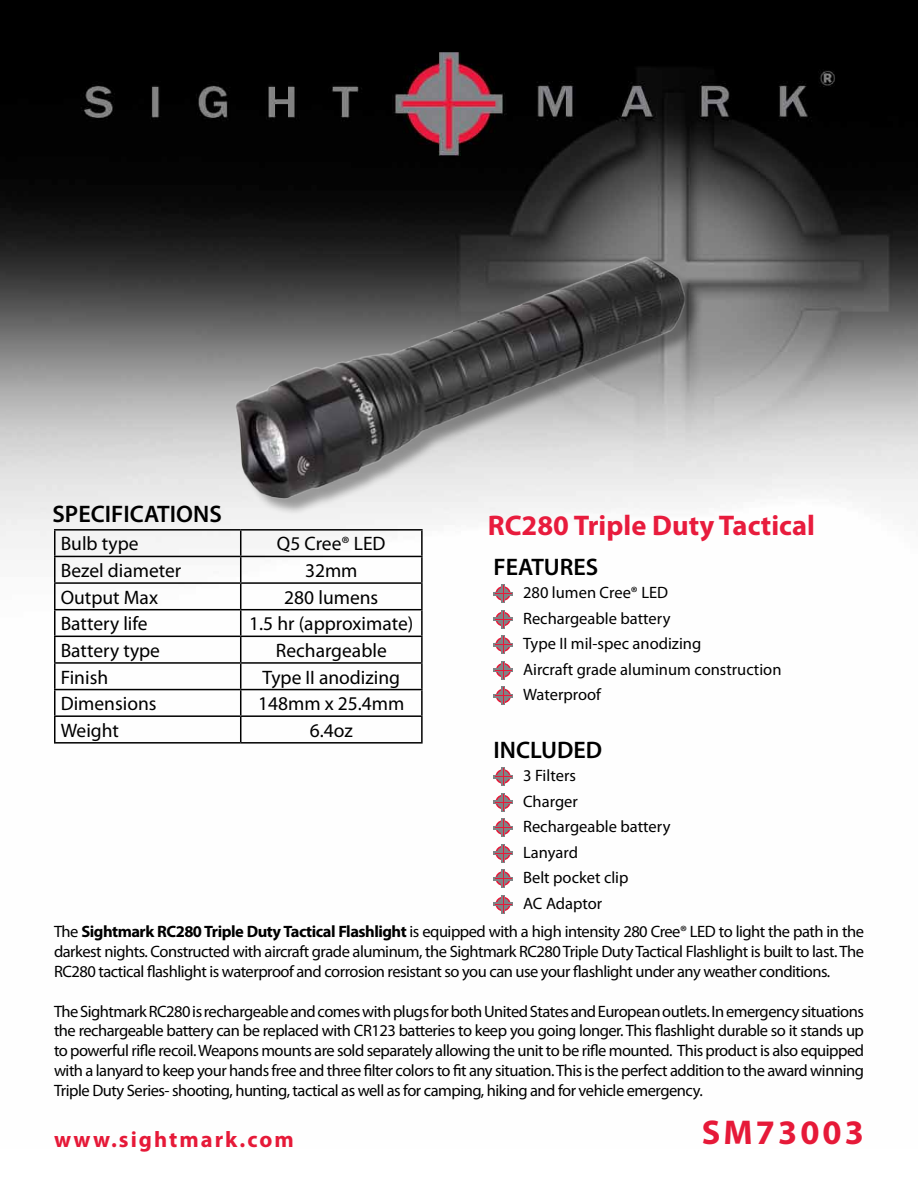
<style>
.page{position:relative;width:918px;height:1188px;background:#fff}
.page>*{position:absolute;margin:0;border:0;box-sizing:border-box;transform-origin:0 0}
.t1{font:700 34.5px "Myriad Pro";letter-spacing:.09em;color:#e61938}
.t2{font:700 28.5px "Myriad Pro";color:#e81c3d}
.t3{font:600 24px "Myriad Pro";color:#000}
.t4{font:700 22.5px "Myriad Pro";letter-spacing:.09em;color:#e61938}
.t5{font:19.5px "Myriad Pro";color:#000}
.t6{font:16.5px/25.5px "Myriad Pro";color:#000}
.s1{font-weight:700}
</style>
<div class="page">
<img style="left:0;top:0;width:918px;height:914px">
<hr style="left:501px;top:767px;width:4px;height:19px;background:#808285">
<hr style="left:493px;top:775px;width:20px;height:3px;background:#808285">
<svg style="left:495px;top:768px;width:16px;height:17px"></svg>
<hr style="left:501px;top:793px;width:4px;height:18px;background:#808285">
<hr style="left:493px;top:800px;width:20px;height:4px;background:#808285">
<svg style="left:495px;top:794px;width:16px;height:16px"></svg>
<hr style="left:501px;top:818px;width:4px;height:19px;background:#808285">
<hr style="left:493px;top:826px;width:20px;height:3px;background:#808285">
<svg style="left:495px;top:819px;width:16px;height:17px"></svg>
<hr style="left:54px;top:529px;width:187px;height:2px;background:#000">
<hr style="left:54px;top:531px;width:2px;height:25px;background:#000">
<hr style="left:421px;top:531px;width:2px;height:25px;background:#000">
<hr style="left:54px;top:556px;width:187px;height:1px;background:#000">
<hr style="left:54px;top:557px;width:2px;height:25px;background:#000">
<hr style="left:241px;top:556px;width:182px;height:1px;background:#000">
<hr style="left:421px;top:557px;width:2px;height:25px;background:#000">
<hr style="left:54px;top:582px;width:187px;height:2px;background:#000">
<hr style="left:54px;top:584px;width:2px;height:25px;background:#000">
<hr style="left:241px;top:582px;width:182px;height:2px;background:#000">
<hr style="left:421px;top:584px;width:2px;height:25px;background:#000">
<hr style="left:54px;top:609px;width:187px;height:1px;background:#000">
<hr style="left:54px;top:610px;width:2px;height:26px;background:#000">
<hr style="left:241px;top:609px;width:182px;height:1px;background:#000">
<hr style="left:421px;top:610px;width:2px;height:26px;background:#000">
<hr style="left:54px;top:636px;width:187px;height:1px;background:#000">
<hr style="left:54px;top:637px;width:2px;height:25px;background:#000">
<hr style="left:241px;top:636px;width:182px;height:1px;background:#000">
<hr style="left:421px;top:637px;width:2px;height:25px;background:#000">
<hr style="left:54px;top:662px;width:187px;height:2px;background:#000">
<hr style="left:54px;top:664px;width:2px;height:25px;background:#000">
<hr style="left:241px;top:662px;width:182px;height:2px;background:#000">
<hr style="left:421px;top:664px;width:2px;height:25px;background:#000">
<hr style="left:54px;top:689px;width:187px;height:1px;background:#000">
<hr style="left:54px;top:690px;width:2px;height:25px;background:#000">
<hr style="left:241px;top:689px;width:182px;height:1px;background:#000">
<hr style="left:421px;top:690px;width:2px;height:25px;background:#000">
<hr style="left:54px;top:715px;width:187px;height:2px;background:#000">
<hr style="left:54px;top:717px;width:2px;height:25px;background:#000">
<hr style="left:241px;top:715px;width:182px;height:2px;background:#000">
<svg style="left:240px;top:538px;width:1px;height:204px"></svg>
<hr style="left:421px;top:717px;width:2px;height:25px;background:#000">
<hr style="left:54px;top:742px;width:187px;height:2px;background:#000">
<hr style="left:241px;top:742px;width:182px;height:2px;background:#000">
<hr style="left:501px;top:584px;width:4px;height:19px;background:#808285">
<hr style="left:493px;top:592px;width:20px;height:3px;background:#808285">
<svg style="left:495px;top:585px;width:16px;height:17px"></svg>
<hr style="left:501px;top:610px;width:4px;height:18px;background:#808285">
<hr style="left:493px;top:617px;width:20px;height:4px;background:#808285">
<svg style="left:495px;top:611px;width:16px;height:16px"></svg>
<hr style="left:501px;top:635px;width:4px;height:19px;background:#808285">
<hr style="left:493px;top:643px;width:20px;height:3px;background:#808285">
<svg style="left:495px;top:636px;width:16px;height:17px"></svg>
<hr style="left:502px;top:661px;width:3px;height:18px;background:#808285">
<hr style="left:494px;top:669px;width:19px;height:3px;background:#808285">
<svg style="left:495px;top:662px;width:17px;height:16px"></svg>
<hr style="left:502px;top:687px;width:3px;height:18px;background:#808285">
<hr style="left:494px;top:694px;width:19px;height:4px;background:#808285">
<svg style="left:495px;top:688px;width:17px;height:16px"></svg>
<hr style="left:501px;top:844px;width:4px;height:18px;background:#808285">
<hr style="left:493px;top:851px;width:20px;height:4px;background:#808285">
<svg style="left:495px;top:845px;width:16px;height:16px"></svg>
<hr style="left:501px;top:869px;width:4px;height:19px;background:#808285">
<hr style="left:493px;top:877px;width:20px;height:3px;background:#808285">
<svg style="left:495px;top:870px;width:16px;height:17px"></svg>
<hr style="left:501px;top:895px;width:4px;height:18px;background:#808285">
<hr style="left:493px;top:902px;width:20px;height:4px;background:#808285">
<svg style="left:495px;top:896px;width:16px;height:16px"></svg>
<img style="left:203px;top:196px;width:512px;height:342px">
<h3 class="t3" style="left:52px;top:499px;width:171px">SPECIFICATIONS</h3>
<p class="t5" style="left:61px;top:532px;width:79px">Bulb type</p>
<p class="t5" style="left:277px;top:532px;width:110px">Q5 Cree® LED</p>
<p class="t5" style="left:61px;top:558px;width:122px">Bezel diameter</p>
<p class="t5" style="left:305px;top:558px;width:54px">32mm</p>
<p class="t5" style="left:61px;top:585px;width:99px">Output Max</p>
<p class="t5" style="left:284px;top:585px;width:96px">280 lumens</p>
<p class="t5" style="left:61px;top:612px;width:89px">Battery life</p>
<p class="t5" style="left:249px;top:612px;width:166px">1.5 hr (approximate)</p>
<p class="t5" style="left:61px;top:638px;width:101px">Battery type</p>
<p class="t5" style="left:276px;top:638px;width:113px">Rechargeable</p>
<p class="t5" style="left:61px;top:665px;width:49px">Finish</p>
<p class="t5" style="left:262px;top:665px;width:139px">Type II anodizing</p>
<p class="t5" style="left:61px;top:692px;width:97px">Dimensions</p>
<p class="t5" style="left:258px;top:692px;width:148px">148mm x 25.4mm</p>
<p class="t5" style="left:61px;top:718px;width:60px">Weight</p>
<p class="t5" style="left:310px;top:718px;width:44px">6.4oz</p>
<h2 class="t2" style="left:488px;top:507px;width:329px">RC280 Triple Duty Tactical</h2>
<h3 class="t3" style="left:494px;top:552px;width:106px">FEATURES</h3>
<p class="t6" style="left:523px;top:580px;width:260px">280 lumen Cree® LED<br>Rechargeable battery<br>Type II mil-spec anodizing<br>Aircraft grade aluminum construction<br>Waterproof</p>
<h3 class="t3" style="left:494px;top:735px;width:110px">INCLUDED</h3>
<p class="t6" style="left:523px;top:763px;width:149px">3 Filters<br>Charger<br>Rechargeable battery<br>Lanyard<br>Belt pocket clip<br>AC Adaptor</p>
<p class="t6" style="left:54px;top:922px;width:811px;line-height:19.8px;text-align:justify">The <span class="s1">Sightmark RC280 Triple Duty Tactical Flashlight</span> is equipped with a high intensity 280 Cree® LED to light the path in the darkest nights. Constructed with aircraft grade aluminum, the Sightmark RC280 Triple Duty Tactical Flashlight is built to last. The RC280 tactical flashlight is waterproof and corrosion resistant so you can use your flashlight under any weather conditions.</p>
<p class="t6" style="left:54px;top:1001px;width:812px;line-height:19.8px;text-align:justify">The Sightmark RC280 is rechargeable and comes with plugs for both United States and European outlets. In emergency situations the rechargeable battery can be replaced with CR123 batteries to keep you going longer. This flashlight durable so it stands up to powerful rifle recoil. Weapons mounts are sold separately allowing the unit to be rifle mounted. This product is also equipped with a lanyard to keep your hands free and three filter colors to fit any situation. This is the perfect addition to the award winning Triple Duty Series- shooting, hunting, tactical as well as for camping, hiking and for vehicle emergency.</p>
<h3 class="t4" style="left:54px;top:1125px;width:241px">www.sightmark.com</h3>
<h1 class="t1" style="left:702px;top:1110px;width:164px">SM73003</h1>
</div>
